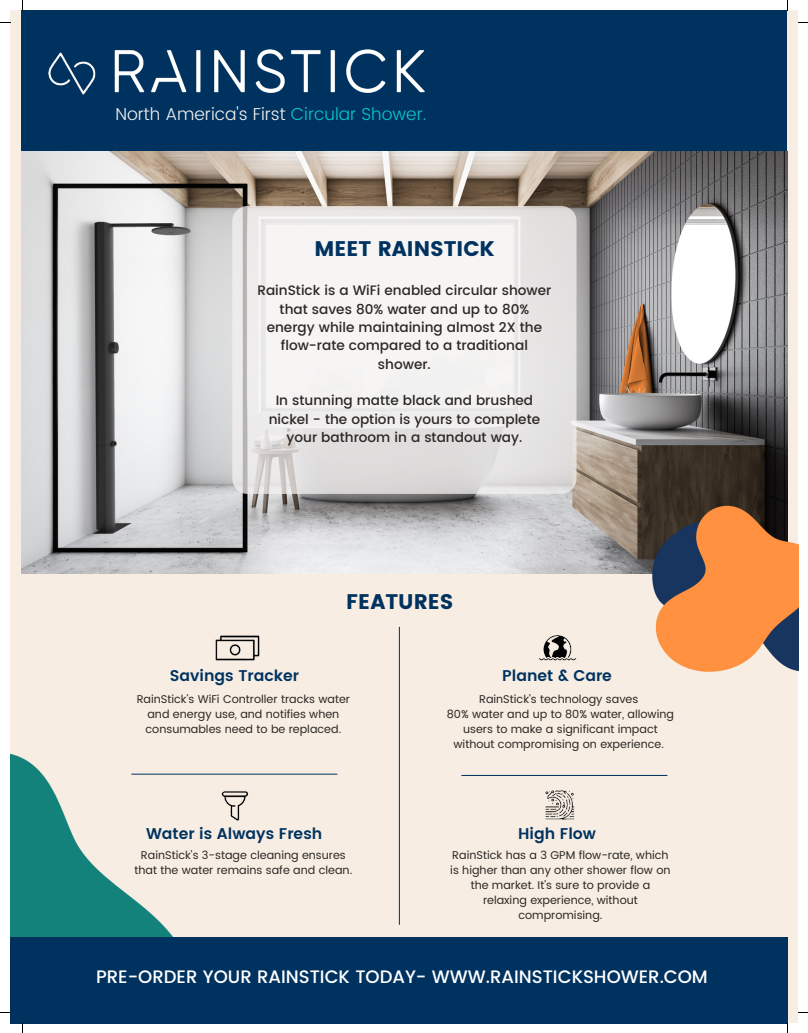
<style>
.page{position:relative;width:808px;height:1033px;background:#fff}
.page>*{position:absolute;margin:0;border:0;box-sizing:border-box;transform-origin:0 0}
.t1{font:21.12px "Poppins";color:#003260}
.t2{font:500 18px "Poppins";color:#fff}
.t3{font:300 17.25px "Poppins";color:#f4f2f1}
.t4{font:600 15.5px "Poppins";color:#003260}
.t5{font:500 13.62px/18.4px "Poppins";color:#2a2725;text-align:center}
.t6{font:11.25px/15px "Poppins";color:#2a2725;text-align:center}
.s1{color:#09c6c6}
</style>
<div class="page">
<div style="left:10px;top:10px;width:788px;height:1013px;background:#f7ede2"></div>
<div style="left:22px;top:10px;width:765px;height:368px;background:#003260"></div>
<img style="left:114px;top:49px;width:311px;height:44px">
<img style="left:48px;top:52px;width:48px;height:43px">
<img style="left:22px;top:152px;width:765px;height:421px">
<img style="left:215px;top:635px;width:45px;height:26px">
<img style="left:539px;top:635px;width:38px;height:26px">
<img style="left:243px;top:791px;width:5px;height:13px">
<img style="left:545px;top:790px;width:30px;height:30px">
<hr style="left:399px;top:627px;width:1px;height:297px;background:#003260">
<hr style="left:132px;top:773px;width:205px;height:1px;background:#003260">
<hr style="left:461px;top:775px;width:206px;height:1px;background:#003260">
<img style="left:10px;top:753px;width:233px;height:184px">
<div style="left:10px;top:937px;width:777px;height:86px;background:#003260"></div>
<img style="left:612px;top:493px;width:186px;height:179px">
<svg style="left:232px;top:206px;width:344px;height:288px;fill:#f0eeee"></svg>
<p class="t3" style="left:115px;top:104px;width:312px">North America's First <span class="s1">Circular Shower.</span></p>
<p class="t1" style="left:314px;top:237px;width:182px">MEET RAINSTICK</p>
<p class="t5" style="left:257px;top:281px;width:295px">RainStick is a WiFi enabled circular shower that saves 80% water and up to 80% energy while maintaining almost 2X the flow-rate compared to a traditional shower.</p>
<p class="t5" style="left:269px;top:391px;width:273px">In stunning matte black and brushed nickel - the option is yours to complete your bathroom in a standout way.</p>
<p class="t4" style="left:170px;top:666px;width:131px">Savings Tracker</p>
<p class="t1" style="left:346px;top:589px;width:109px">FEATURES</p>
<p class="t4" style="left:502px;top:666px;width:111px">Planet &amp; Care</p>
<p class="t6" style="left:137px;top:691px;width:215px">RainStick's WiFi Controller tracks water and energy use, and notifies when consumables need to be replaced.</p>
<p class="t6" style="left:479px;top:691px;width:161px">RainStick's technology saves</p>
<p class="t6" style="left:447px;top:706px;width:229px">80% water and up to 80% water, allowing users to make a significant impact without compromising on experience.</p>
<p class="t4" style="left:146px;top:824px;width:178px">Water is Always Fresh</p>
<p class="t4" style="left:518px;top:824px;width:79px">High Flow</p>
<p class="t6" style="left:134px;top:848px;width:219px">RainStick's 3-stage cleaning ensures that the water remains safe and clean.</p>
<p class="t6" style="left:450px;top:848px;width:222px">RainStick has a 3 GPM flow-rate, which is higher than any other shower flow on the market. It's sure to provide a relaxing experience, without compromising.</p>
<p class="t2" style="left:96px;top:966px;width:613px">PRE-ORDER YOUR RAINSTICK TODAY- WWW.RAINSTICKSHOWER.COM</p>
</div>
